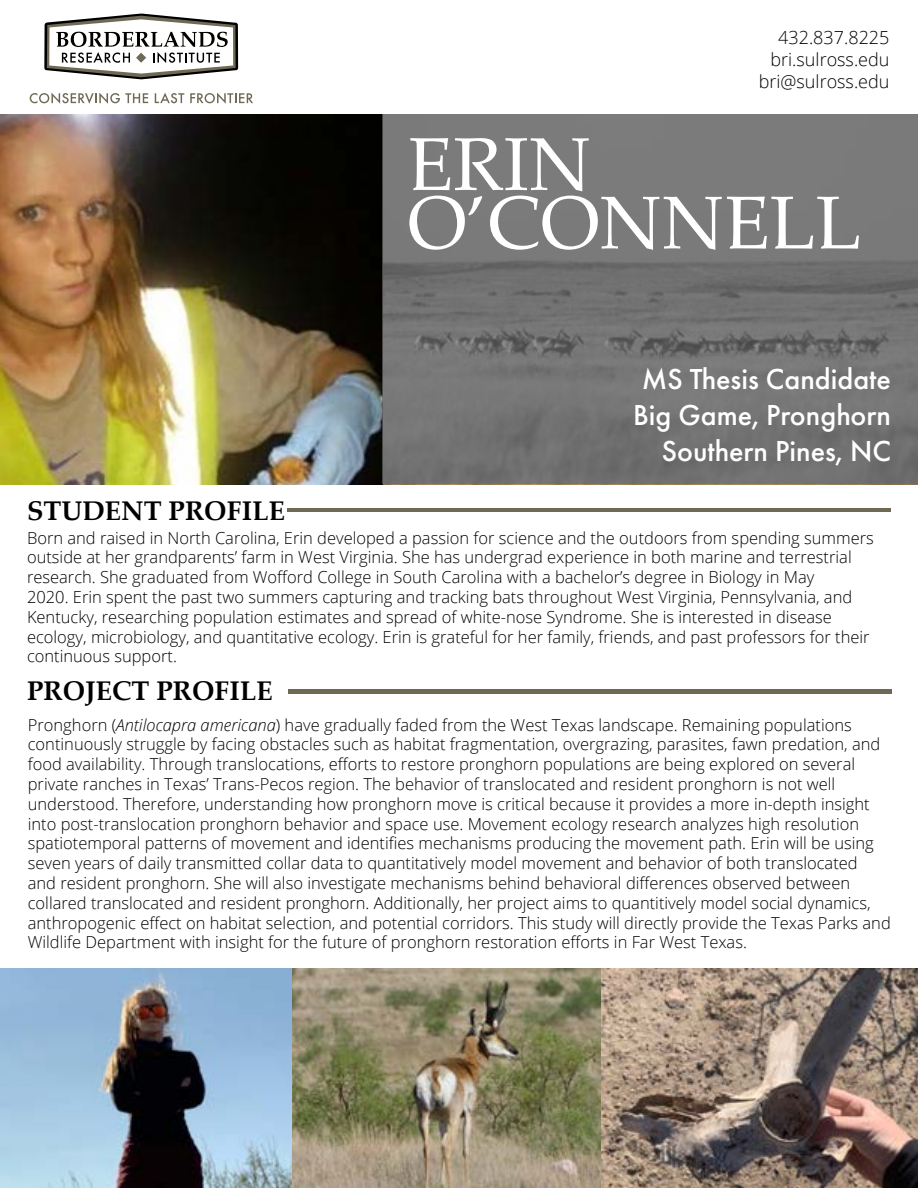
<style>
.page{position:relative;width:918px;height:1188px;background:#fff}
.page>*{position:absolute;margin:0;border:0;box-sizing:border-box;transform-origin:0 0}
.t1{font:75px "Palatino Linotype";color:#fff}
.t2{font:500 30px/36px "Futura PT";color:#fff;text-align:right}
.t3{font:700 27px "Palatino Linotype";color:#000}
.t4{font:300 18px/21.6px "Open Sans";color:#000;text-align:right}
.t5{font:300 16.5px/19.8px "Open Sans";color:#000}
.s1{font-style:italic}
</style>
<div class="page">
<img style="left:0;top:115px;width:383px;height:369px">
<hr style="left:287px;top:508px;width:604px;height:4px;background:#6e6955">
<div style="left:288px;top:689px;width:604px;height:5px;background:#6e6955"></div>
<svg style="left:383px;top:115px;width:535px;height:369px;background:#757575"></svg>
<img style="left:291px;top:968px;width:311px;height:220px">
<img style="left:0;top:968px;width:291px;height:220px">
<img style="left:602px;top:968px;width:316px;height:220px">
<svg style="left:30px;top:93px;width:118px;height:11px"></svg>
<svg style="left:155px;top:93px;width:29px;height:10px"></svg>
<svg style="left:190px;top:93px;width:63px;height:11px"></svg>
<svg style="left:44px;top:13px;width:194px;height:66px"></svg>
<p class="t4" style="left:759px;top:27px;width:132px">432.837.8225 bri.sulross.edu bri@sulross.edu</p>
<h1 class="t1" style="left:408px;top:111px;width:185px">ERIN</h1>
<h1 class="t1" style="left:408px;top:170px;width:456px">O’CONNELL</h1>
<h2 class="t2" style="left:633px;top:361px;width:260px">MS Thesis Candidate<br>Big Game, Pronghorn<br>Southern Pines, NC</h2>
<h3 class="t3" style="left:27px;top:492px;width:260px">STUDENT PROFILE</h3>
<p class="t5" style="left:27px;top:527px;width:848px">Born and raised in North Carolina, Erin developed a passion for science and the outdoors from spending summers outside at her grandparents’ farm in West Virginia. She has undergrad experience in both marine and terrestrial research. She graduated from Wofford College in South Carolina with a bachelor’s degree in Biology in May<br>2020. Erin spent the past two summers capturing and tracking bats throughout West Virginia, Pennsylvania, and Kentucky, researching population estimates and spread of white-nose Syndrome. She is interested in disease ecology, microbiology, and quantitative ecology. Erin is grateful for her family, friends, and past professors for their continuous support.</p>
<h3 class="t3" style="left:27px;top:671px;width:247px">PROJECT PROFILE</h3>
<p class="t5" style="left:28px;top:714px;width:865px">Pronghorn (<span class="s1">Antilocapra americana</span>) have gradually faded from the West Texas landscape. Remaining populations continuously struggle by facing obstacles such as habitat fragmentation, overgrazing, parasites, fawn predation, and food availability. Through translocations, efforts to restore pronghorn populations are being explored on several private ranches in Texas’ Trans-Pecos region. The behavior of translocated and resident pronghorn is not well understood. Therefore, understanding how pronghorn move is critical because it provides a more in-depth insight into post-translocation pronghorn behavior and space use. Movement ecology research analyzes high resolution spatiotemporal patterns of movement and identifies mechanisms producing the movement path. Erin will be using seven years of daily transmitted collar data to quantitatively model movement and behavior of both translocated<br>and resident pronghorn. She will also investigate mechanisms behind behavioral differences observed between collared translocated and resident pronghorn. Additionally, her project aims to quantitively model social dynamics, anthropogenic effect on habitat selection, and potential corridors. This study will directly provide the Texas Parks and Wildlife Department with insight for the future of pronghorn restoration efforts in Far West Texas.</p>
</div>
